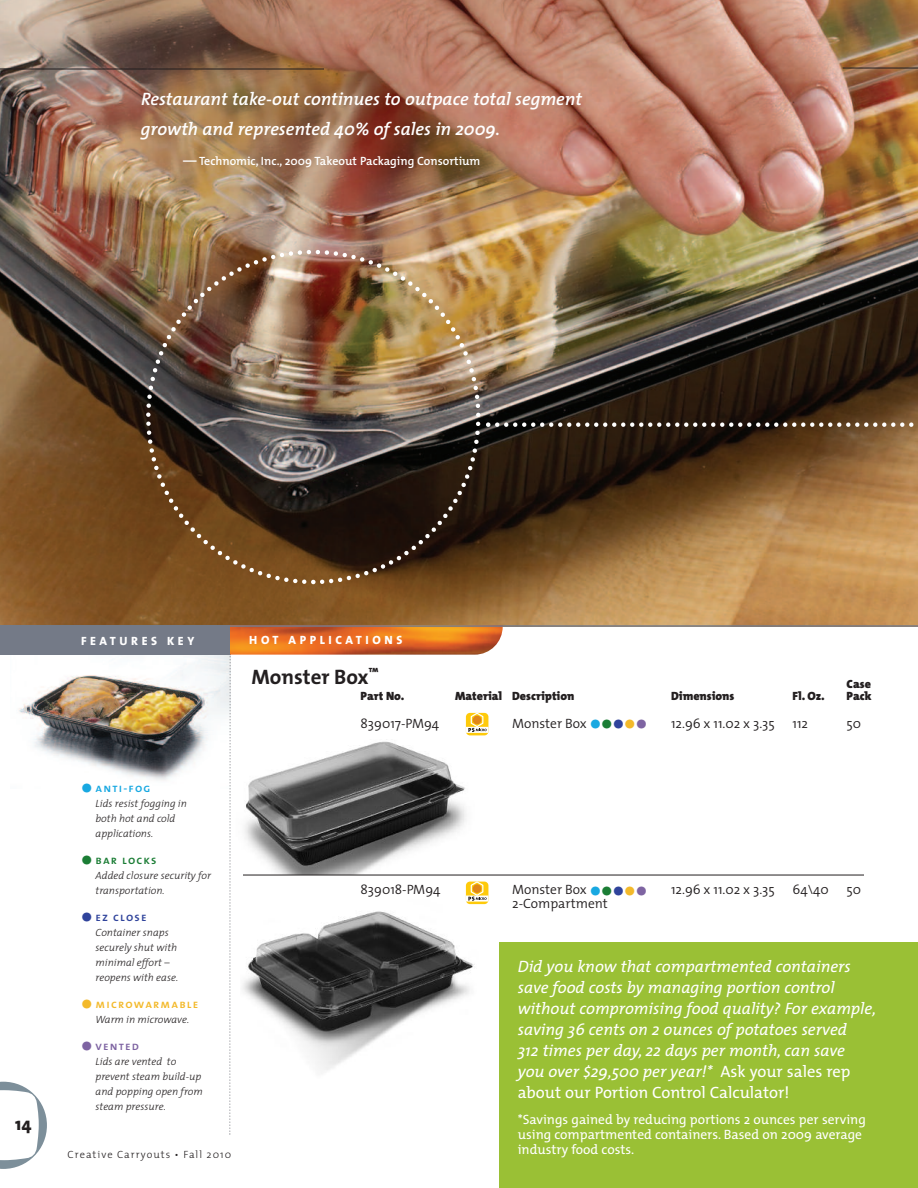
<style>
.page{position:relative;width:918px;height:1188px;background:#fff}
.page>*{position:absolute;margin:0;border:0;box-sizing:border-box;transform-origin:0 0}
.t1{font:700 21px "The Mix";color:#231f20}
.t2{font:italic 600 18px/30px "The Mix";color:#fff}
.t3{font:800 18px "The Mix";color:#231f20}
.t4{font:italic 16.5px/21px "The Mix";color:#fff}
.t5{font:13.5px/15px "The Mix";color:#fff}
.t6{font:300 13.5px "The Mix";color:#231f20}
.t7{font:900 12px "The Mix";color:#231f20}
.t8{font:600 12px "The Mix";color:#fff}
.t9{font:800 12px "The Mix";letter-spacing:.3em;color:#fff}
.t10{font:12px "The Mix Semi Bold Caps";letter-spacing:.1em;color:#f3b92a}
.t11{font:12px "The Mix Semi Bold Caps";letter-spacing:.1em;color:#18a8e1}
.t12{font:12px "The Mix Semi Bold Caps";letter-spacing:.095em;color:#1b7d35}
.t13{font:12px "The Mix Semi Bold Caps";letter-spacing:.1em;color:#2f439b}
.t14{font:12px "The Mix Semi Bold Caps";letter-spacing:.1em;color:#7e64a2}
.t15{font:italic 300 10.5px/15px "The Mix";color:#231f20}
.t16{font:300 10.5px "The Mix";letter-spacing:.1em;color:#231f20}
.s1{font-size:13.5px}
.s2{font-weight:800;font-size:27px;color:#18a8e1}
.s3{font-weight:800;font-size:27px;color:#1b7d35}
.s4{font-weight:800;font-size:27px;color:#2f439b}
.s5{font-weight:800;font-size:27px;color:#f3b92a}
.s6{font-weight:800;font-size:27px;color:#7e64a2}
.s7{font-family:"The Mix";font-weight:800;font-size:27px}
.s8{font-style:normal}
</style>
<div class="page">
<img style="left:19px;top:655px;width:211px;height:125px">
<div style="left:500px;top:943px;width:418px;height:245px;background:#9ac035"></div>
<img style="left:0;top:0;width:918px;height:625px">
<div style="left:0;top:625px;width:231px;height:30px;background:#747a87"></div>
<img style="left:231px;top:627px;width:272px;height:28px">
<img style="left:244px;top:734px;width:230px;height:140px">
<img style="left:242px;top:900px;width:236px;height:170px">
<svg style="left:0;top:1082px;width:47px;height:87px"></svg>
<hr style="left:0;top:625px;width:918px;height:2px;background:#747a87">
<svg style="left:229px;top:656px;width:2px;height:479px"></svg>
<hr style="left:243px;top:875px;width:621px;height:1px;background:#231f20">
<hr style="left:843px;top:68px;width:75px;height:1px;background:#231f20">
<img style="left:144px;top:248px;width:339px;height:339px">
<svg style="left:311px;top:580px;width:5px;height:4px"></svg>
<svg style="left:486px;top:422px;width:432px;height:5px"></svg>
<hr style="left:0;top:69px;width:324px;height:1px;background:#231f20">
<div style="left:466px;top:713px;width:22px;height:22px;background:#feca0a;border-radius:4px"></div>
<svg style="left:466px;top:713px;width:22px;height:20px"></svg>
<div style="left:466px;top:882px;width:22px;height:22px;background:#feca0a;border-radius:4px"></div>
<svg style="left:466px;top:881px;width:22px;height:21px"></svg>
<p class="t2" style="left:141px;top:86px;width:442px">Restaurant take-out continues to outpace total segment growth and represented 40% of sales in 2009.</p>
<p class="t8" style="left:183px;top:156px;width:299px"><span class="s1">—</span> Technomic, Inc., 2009 Takeout Packaging Consortium</p>
<p class="t3" style="left:15px;top:1118px;width:18px">14</p>
<p class="t9" style="left:81px;top:637px;width:115px">FEATURES KEY</p>
<p class="t9" style="left:249px;top:636px;width:155px">HOT APPLICATIONS</p>
<p class="t1" style="left:251px;top:669px;width:129px">Monster Box<sup>™</sup></p>
<p class="t7" style="left:847px;top:679px;width:26px">Case</p>
<p class="t7" style="left:361px;top:691px;width:45px">Part No.</p>
<p class="t7" style="left:455px;top:691px;width:121px">Material Description</p>
<p class="t7" style="left:671px;top:691px;width:65px">Dimensions</p>
<p class="t7" style="left:793px;top:691px;width:34px">Fl. Oz.</p>
<p class="t7" style="left:847px;top:691px;width:27px">Pack</p>
<p class="t6" style="left:361px;top:719px;width:80px">839017-PM94</p>
<p class="t6" style="left:512px;top:719px;width:137px">Monster Box <span class="s2">•</span><span class="s3">•</span><span class="s4">•</span><span class="s5">•</span><span class="s6">•</span></p>
<p class="t6" style="left:671px;top:719px;width:105px">12.96 x 11.02 x 3.35</p>
<p class="t6" style="left:793px;top:719px;width:17px">112</p>
<p class="t6" style="left:847px;top:719px;width:16px">50</p>
<p class="t11" style="left:81px;top:784px;width:71px"><span class="s7">•</span> anti-fog</p>
<p class="t15" style="left:96px;top:797px;width:93px">Lids resist fogging in both hot and cold applications.</p>
<p class="t12" style="left:81px;top:856px;width:77px"><span class="s7">•</span> bar locks</p>
<p class="t15" style="left:96px;top:869px;width:117px">Added closure security for transportation.</p>
<p class="t13" style="left:81px;top:913px;width:67px"><span class="s7">•</span> ez close</p>
<p class="t15" style="left:96px;top:926px;width:84px">Container snaps securely shut with minimal effort – reopens with ease.</p>
<p class="t10" style="left:81px;top:1000px;width:119px"><span class="s7">•</span> microwarmable</p>
<p class="t15" style="left:96px;top:1013px;width:95px">Warm in microwave.</p>
<p class="t14" style="left:81px;top:1042px;width:60px"><span class="s7">•</span> vented</p>
<p class="t15" style="left:96px;top:1055px;width:109px">Lids are vented to prevent steam build-up and popping open from steam pressure.</p>
<p class="t16" style="left:68px;top:1151px;width:165px">Creative Carryouts • Fall 2010</p>
<p class="t6" style="left:361px;top:885px;width:81px">839018-PM94</p>
<p class="t6" style="left:512px;top:885px;width:137px">Monster Box <span class="s2">•</span><span class="s3">•</span><span class="s4">•</span><span class="s5">•</span><span class="s6">•</span></p>
<p class="t6" style="left:671px;top:885px;width:105px">12.96 x 11.02 x 3.35</p>
<p class="t6" style="left:793px;top:885px;width:38px">64\40</p>
<p class="t6" style="left:847px;top:885px;width:16px">50</p>
<p class="t6" style="left:512px;top:899px;width:97px">2-Compartment</p>
<p class="t4" style="left:518px;top:958px;width:360px">Did you know that compartmented containers save food costs by managing portion control without compromising food quality? For example, saving 36 cents on 2 ounces of potatoes served<br>312 times per day, 22 days per month, can save<br>you over $29,500 per year!* <span class="s8">Ask your sales rep about our Portion Control Calculator!</span></p>
<p class="t5" style="left:518px;top:1114px;width:350px">*Savings gained by reducing portions 2 ounces per serving using compartmented containers. Based on 2009 average industry food costs.</p>
</div>
